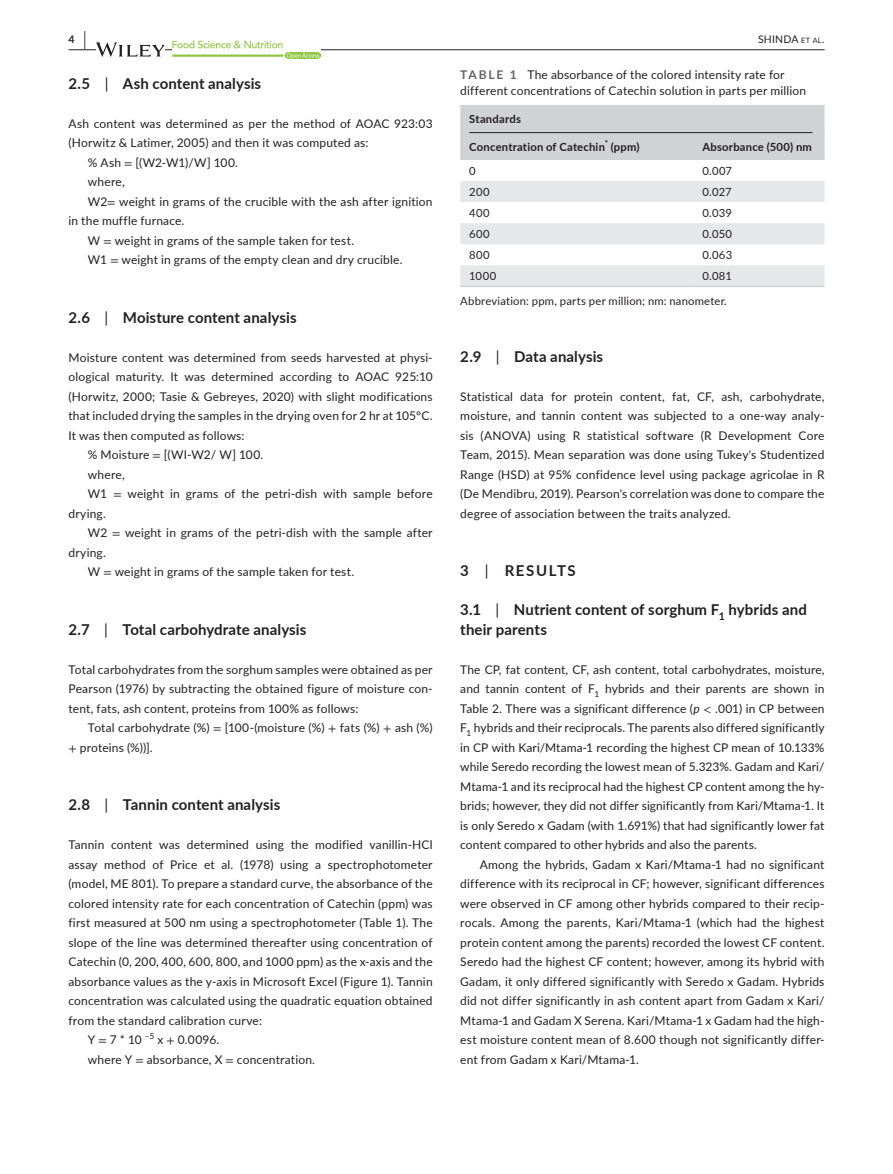
<style>
.page{position:relative;width:893px;height:1174px;background:#fff}
.page>*{position:absolute;margin:0;border:0;box-sizing:border-box;transform-origin:0 0}
.t1{font:700 15px/19.5px "Lato";letter-spacing:.01em;color:#231f20}
.t2{font:700 15px "Lato";letter-spacing:.105em;color:#231f20}
.t3{font:12px/19.5px "Lato";letter-spacing:.015em;color:#231f20;text-align:justify}
.t4{font:11.25px "Lato";letter-spacing:.02em;color:#231f20}
.t5{font:700 11.25px "Lato";letter-spacing:.02em;color:#231f20}
.t6{font:10.5px "Lato";letter-spacing:.015em;color:#231f20}
.t7{font:700 10.5px "Lato";color:#231f20}
.t8{font:700 7.8px "Lato";color:#231f20}
.s1{font-size:19.5px}
.s2{font-size:7.35px}
.s3{font-weight:400}
.s4{font-family:"STIX"}
.s5{font-weight:700;color:#636366}
.s6{font-style:italic}
</style>
<div class="page">
<hr style="left:68px;top:49px;width:756px;height:1px;background:#231f20">
<svg style="left:96px;top:42px;width:69px;height:15px"></svg>
<svg style="left:172px;top:40px;width:149px;height:19px"></svg>
<div style="left:460px;top:105px;width:364px;height:55px;background:#d1d2d4"></div>
<svg style="left:460px;top:181px;width:364px;height:105px"></svg>
<hr style="left:460px;top:286px;width:233px;height:1px;background:#d1d2d4">
<hr style="left:693px;top:286px;width:131px;height:1px;background:#d1d2d4">
<hr style="left:469px;top:132px;width:343px;height:1px;background:#231f20">
<p class="t7" style="left:68px;top:31px;width:19px">4 <span class="s1">|</span></p>
<p class="t6" style="left:758px;top:31px;width:68px">SHINDA <span class="s2">et al</span>.</p>
<p class="t1" style="left:68px;top:73px;width:194px">2.5 <span class="s3">|</span> Ash content analysis</p>
<p class="t3" style="left:68px;top:113px;width:366px">Ash content was determined as per the method of AOAC 923:03</p>
<p class="t3" style="left:68px;top:132px;width:301px">(Horwitz &amp; Latimer, 2005) and then it was computed as:</p>
<p class="t3" style="left:88px;top:152px;width:152px">% Ash <span class="s4">=</span> [(W2-W1)/W] 100.</p>
<p class="t3" style="left:88px;top:171px;width:38px">where,</p>
<p class="t3" style="left:88px;top:191px;width:346px">W2<span class="s4">=</span> weight in grams of the crucible with the ash after ignition</p>
<p class="t3" style="left:68px;top:210px;width:118px">in the muffle furnace.</p>
<p class="t3" style="left:88px;top:230px;width:268px">W <span class="s4">=</span> weight in grams of the sample taken for test.</p>
<p class="t3" style="left:88px;top:249px;width:316px">W1 <span class="s4">=</span> weight in grams of the empty clean and dry crucible.</p>
<p class="t3" style="left:460px;top:66px;width:347px;line-height:16.5px"><span class="s5">TABLE 1</span> The absorbance of the colored intensity rate for different concentrations of Catechin solution in parts per million</p>
<p class="t5" style="left:469px;top:111px;width:53px">Standards</p>
<p class="t5" style="left:469px;top:138px;width:137px">Concentration of Catechin</p>
<p class="t8" style="left:605px;top:137px;width:5px">*</p>
<p class="t5" style="left:611px;top:138px;width:30px">(ppm)</p>
<p class="t5" style="left:702px;top:138px;width:111px">Absorbance (500) nm</p>
<p class="t4" style="left:469px;top:163px;width:8px">0</p>
<p class="t4" style="left:702px;top:163px;width:31px">0.007</p>
<p class="t4" style="left:469px;top:184px;width:22px">200</p>
<p class="t4" style="left:702px;top:184px;width:31px">0.027</p>
<p class="t4" style="left:469px;top:205px;width:22px">400</p>
<p class="t4" style="left:702px;top:205px;width:31px">0.039</p>
<p class="t4" style="left:469px;top:226px;width:22px">600</p>
<p class="t4" style="left:702px;top:226px;width:31px">0.050</p>
<p class="t4" style="left:469px;top:247px;width:22px">800</p>
<p class="t4" style="left:702px;top:247px;width:31px">0.063</p>
<p class="t4" style="left:469px;top:268px;width:28px">1000</p>
<p class="t4" style="left:702px;top:268px;width:31px">0.081</p>
<p class="t4" style="left:460px;top:293px;width:268px">Abbreviation: ppm, parts per million; nm: nanometer.</p>
<p class="t1" style="left:68px;top:307px;width:230px">2.6 <span class="s3">|</span> Moisture content analysis</p>
<p class="t3" style="left:68px;top:347px;width:366px">Moisture content was determined from seeds harvested at physi-</p>
<p class="t3" style="left:68px;top:366px;width:366px">ological maturity. It was determined according to AOAC 925:10</p>
<p class="t3" style="left:68px;top:386px;width:366px">(Horwitz, 2000; Tasie &amp; Gebreyes, 2020) with slight modifications</p>
<p class="t3" style="left:68px;top:405px;width:366px">that included drying the samples in the drying oven for 2 hr at 105°C.</p>
<p class="t3" style="left:68px;top:425px;width:178px">It was then computed as follows:</p>
<p class="t3" style="left:88px;top:444px;width:177px">% Moisture <span class="s4">=</span> [(WI-W2/ W] 100.</p>
<p class="t3" style="left:88px;top:464px;width:38px">where,</p>
<p class="t3" style="left:88px;top:483px;width:346px">W1 <span class="s4">=</span> weight in grams of the petri-dish with sample before</p>
<p class="t3" style="left:68px;top:503px;width:39px">drying.</p>
<p class="t3" style="left:88px;top:522px;width:346px">W2 <span class="s4">=</span> weight in grams of the petri-dish with the sample after</p>
<p class="t3" style="left:68px;top:542px;width:39px">drying.</p>
<p class="t3" style="left:88px;top:561px;width:268px">W <span class="s4">=</span> weight in grams of the sample taken for test.</p>
<p class="t1" style="left:68px;top:619px;width:239px">2.7 <span class="s3">|</span> Total carbohydrate analysis</p>
<p class="t3" style="left:68px;top:659px;width:366px">Total carbohydrates from the sorghum samples were obtained as per Pearson (1976) by subtracting the obtained figure of moisture con&shy;tent, fats, ash content, proteins from 100% as follows:</p>
<p class="t3" style="left:68px;top:717px;width:366px;text-indent:19px">Total carbohydrate (%) <span class="s4">=</span> [100-(moisture (%) <span class="s4">+</span> fats (%) <span class="s4">+</span> ash (%) <span class="s4">+</span> proteins (%))].</p>
<p class="t1" style="left:68px;top:794px;width:213px">2.8 <span class="s3">|</span> Tannin content analysis</p>
<p class="t3" style="left:68px;top:834px;width:366px">Tannin content was determined using the modified vanillin-HCl</p>
<p class="t3" style="left:68px;top:854px;width:366px">assay method of Price et al. (1978) using a spectrophotometer</p>
<p class="t3" style="left:68px;top:873px;width:366px">(model, ME 801). To prepare a standard curve, the absorbance of the</p>
<p class="t3" style="left:68px;top:893px;width:366px">colored intensity rate for each concentration of Catechin (ppm) was</p>
<p class="t3" style="left:68px;top:912px;width:366px">first measured at 500 nm using a spectrophotometer (Table 1). The</p>
<p class="t3" style="left:68px;top:932px;width:366px">slope of the line was determined thereafter using concentration of</p>
<p class="t3" style="left:68px;top:951px;width:366px">Catechin (0, 200, 400, 600, 800, and 1000 ppm) as the x-axis and the</p>
<p class="t3" style="left:68px;top:971px;width:366px">absorbance values as the y-axis in Microsoft Excel (Figure 1). Tannin</p>
<p class="t3" style="left:68px;top:990px;width:366px">concentration was calculated using the quadratic equation obtained</p>
<p class="t3" style="left:68px;top:1010px;width:195px">from the standard calibration curve:</p>
<p class="t3" style="left:88px;top:1029px;width:133px">Y <span class="s4">=</span> 7 * 10 <sup>–5</sup> x <span class="s4">+</span> 0.0096.</p>
<p class="t3" style="left:88px;top:1049px;width:229px">where Y <span class="s4">=</span> absorbance, X <span class="s4">=</span> concentration.</p>
<p class="t1" style="left:460px;top:346px;width:144px">2.9 <span class="s3">|</span> Data analysis</p>
<p class="t3" style="left:460px;top:386px;width:366px">Statistical data for protein content, fat, CF, ash, carbohydrate, moisture, and tannin content was subjected to a one-way analy&shy;sis (ANOVA) using R statistical software (R Development Core Team, 2015). Mean separation was done using Tukey's Studentized Range (HSD) at 95% confidence level using package agricolae in R (De Mendibru, 2019). Pearson's correlation was done to compare the degree of association between the traits analyzed.</p>
<p class="t2" style="left:460px;top:560px;width:117px">3 <span class="s3">|</span> RESULTS</p>
<p class="t1" style="left:460px;top:599px;width:348px">3.1 <span class="s3">|</span> Nutrient content of sorghum F<sub>1</sub> hybrids and their parents</p>
<p class="t3" style="left:460px;top:659px;width:366px">The CP, fat content, CF, ash content, total carbohydrates, moisture, and tannin content of F<sub>1</sub> hybrids and their parents are shown in Table 2. There was a significant difference (<span class="s6">p</span> <span class="s4">&lt;</span> .001) in CP between F<sub>1</sub> hybrids and their reciprocals. The parents also differed significantly in CP with Kari/Mtama-1 recording the highest CP mean of 10.133% while Seredo recording the lowest mean of 5.323%. Gadam and Kari/ Mtama-1 and its reciprocal had the highest CP content among the hy&shy;brids; however, they did not differ significantly from Kari/Mtama-1. It is only Seredo x Gadam (with 1.691%) that had significantly lower fat content compared to other hybrids and also the parents.</p>
<p class="t3" style="left:460px;top:854px;width:366px;text-indent:20px">Among the hybrids, Gadam x Kari/Mtama-1 had no significant difference with its reciprocal in CF; however, significant differences were observed in CF among other hybrids compared to their recip&shy;rocals. Among the parents, Kari/Mtama-1 (which had the highest protein content among the parents) recorded the lowest CF content.<br>Seredo had the highest CF content; however, among its hybrid with Gadam, it only differed significantly with Seredo x Gadam. Hybrids did not differ significantly in ash content apart from Gadam x Kari/ Mtama-1 and Gadam X Serena. Kari/Mtama-1 x Gadam had the high&shy;est moisture content mean of 8.600 though not significantly differ&shy;ent from Gadam x Kari/Mtama-1.</p>
</div>
